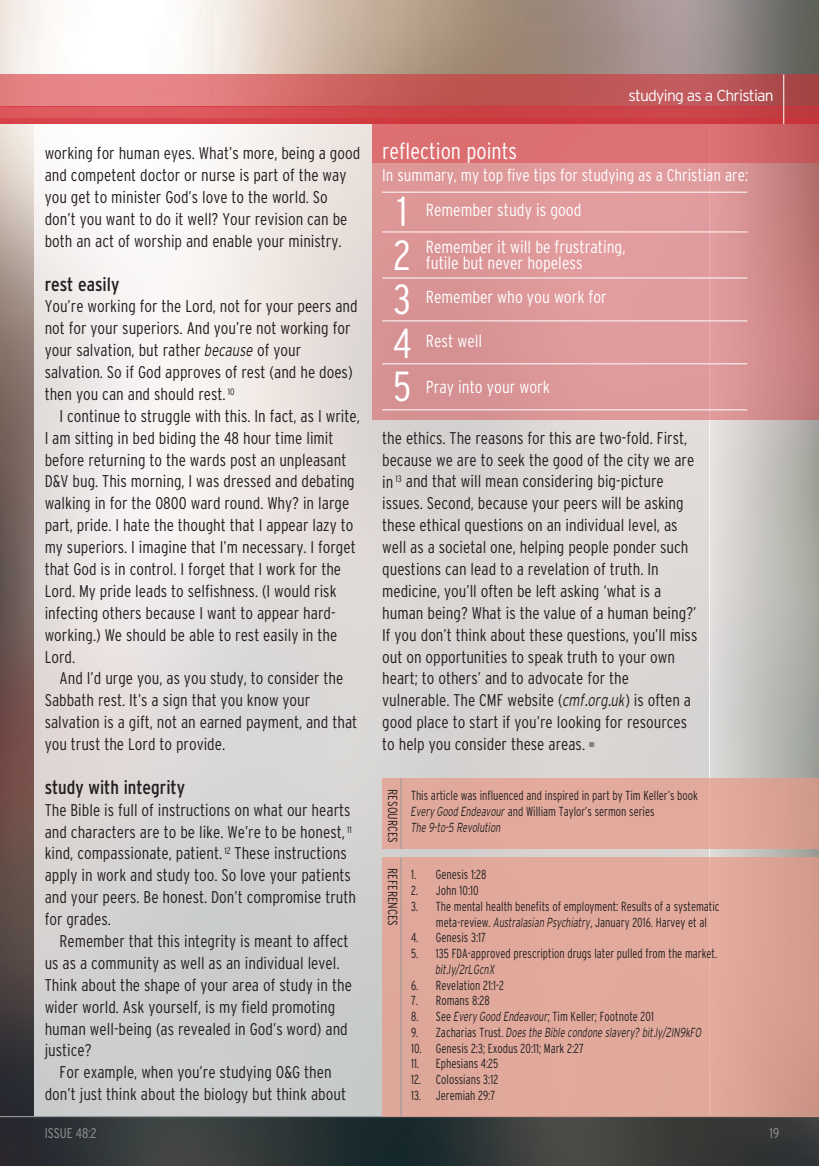
<style>
.page{position:relative;width:819px;height:1166px;background:#fff}
.page>*{position:absolute;margin:0;border:0;box-sizing:border-box;transform-origin:0 0}
.t1{font:300 condensed 42px/43.8px "Interstate";color:#fff;text-align:justify}
.t2{font:300 condensed 22.75px "Interstate";color:#fff}
.t3{font:condensed 19.25px "Interstate";color:#231f20}
.t4{font:300 condensed 17.5px/16.6px "Interstate";color:#fff}
.t5{font:300 condensed 16.97px/21.9px "Interstate";color:#231f20}
.t6{font:300 condensed 16.97px "Interstate";color:#fff}
.t7{font:300 15.75px "Interstate";letter-spacing:-.05em;color:#fff}
.t8{font:300 condensed 14px "Interstate";color:#939598}
.t9{font:300 condensed 13.12px/15.8px "Interstate";color:#231f20;scale:.9 1}
.t10{font:italic 300 13.12px "Interstate";color:#231f20;scale:.69 1}
.t11{font:300 condensed 13.12px "Interstate";color:#231f20}
.t12{font:7px "Zapf Dingbats ITC";color:#808285}
.s1{font-style:italic;font-stretch:normal}
.s2{font-style:normal;font-stretch:condensed}
</style>
<div class="page">
<img style="left:0;top:0;width:819px;height:1166px">
<div style="left:35px;top:124px;width:674px;height:992px;background:#fff;opacity:.75"></div>
<div style="left:709px;top:124px;width:110px;height:992px;background:linear-gradient(to right,#e4e0df,#a2a39d)"></div>
<hr style="left:0;top:1116px;width:819px;height:1px;background:#939598">
<div style="left:0;top:74px;width:819px;height:33px;background:#d73037;opacity:.25"></div>
<div style="left:0;top:107px;width:819px;height:17px;background:#d73037;opacity:.4"></div>
<div style="left:0;top:119px;width:819px;height:5px;background:#d73037;opacity:.15"></div>
<hr style="left:0;top:74px;width:1px;height:33px;background:#e07c7d">
<svg style="left:0;top:107px;width:1px;height:17px"></svg>
<div style="left:382px;top:857px;width:437px;height:259px;background:#e89986;opacity:.7"></div>
<hr style="left:400px;top:857px;width:1px;height:259px;background:#939598">
<div style="left:382px;top:778px;width:437px;height:71px;background:#e89986;opacity:.7"></div>
<hr style="left:400px;top:778px;width:1px;height:71px;background:#939598">
<div style="left:372px;top:124px;width:447px;height:296px;background:#d73037;opacity:.4"></div>
<div style="left:372px;top:124px;width:447px;height:39px;background:#d73037;opacity:.4"></div>
<hr style="left:783px;top:74px;width:1px;height:50px;background:#fff">
<hr style="left:382px;top:231px;width:365px;height:1px;background:#fff">
<hr style="left:382px;top:277px;width:365px;height:1px;background:#fff">
<hr style="left:382px;top:320px;width:365px;height:1px;background:#fff">
<hr style="left:382px;top:363px;width:365px;height:1px;background:#fff">
<hr style="left:382px;top:409px;width:365px;height:1px;background:#fff">
<hr style="left:382px;top:192px;width:365px;height:1px;background:#fff">
<p class="t5" style="left:45px;top:142px;width:317px">working for human eyes. What’s more, being a good and competent doctor or nurse is part of the way you get to minister God’s love to the world. So don’t you want to do it well? Your revision can be both an act of worship and enable your ministry.</p>
<p class="t3" style="left:45px;top:273px;width:76px">rest easily</p>
<p class="t5" style="left:45px;top:296px;width:314px">You’re working for the lord, not for your peers and not for your superiors. and you’re not working for your salvation, but rather <span class="s1">because</span> of your salvation. So if God approves of rest (and he does) then you can and should rest. <sup>10</sup></p>
<p class="t5" style="left:45px;top:405px;width:316px;text-indent:15px">I continue to struggle with this. In fact, as I write, I am sitting in bed biding the 48 hour time limit before returning to the wards post an unpleasant d&amp;V bug. this morning, I was dressed and debating walking in for the 0800 ward round. Why? in large part, pride. I hate the thought that I appear lazy to my superiors. I imagine that I’m necessary. I forget that God is in control. I forget that I work for the lord. My pride leads to selfishness. (I would risk infecting others because I want to appear hard&shy;working.) We should be able to rest easily in the lord.</p>
<p class="t5" style="left:45px;top:668px;width:314px;text-indent:15px">and I’d urge you, as you study, to consider the Sabbath rest. It’s a sign that you know your salvation is a gift, not an earned payment, and that you trust the lord to provide.</p>
<p class="t3" style="left:45px;top:776px;width:142px">study with integrity</p>
<p class="t5" style="left:45px;top:799px;width:313px">the Bible is full of instructions on what our hearts and characters are to be like. We’re to be honest, <sup>11 </sup>kind, compassionate, patient. <sup>12</sup> these instructions apply in work and study too. So love your patients and your peers. Be honest. don’t compromise truth for grades.</p>
<p class="t5" style="left:45px;top:930px;width:309px;text-indent:15px">remember that this integrity is meant to affect us as a community as well as an individual level. think about the shape of your area of study in the wider world. ask yourself, is my field promoting human well-being (as revealed in God’s word) and justice?</p>
<p class="t5" style="left:45px;top:1061px;width:303px;text-align:center">For example, when you’re studying O&amp;G then don’t just think about the biology but think about</p>
<p class="t7" style="left:628px;top:86px;width:147px">studying as a Christian</p>
<h2 class="t2" style="left:382px;top:138px;width:136px">reflection points</h2>
<p class="t6" style="left:382px;top:165px;width:367px">In summary, my top five tips for studying as a christian are:</p>
<h1 class="t1" style="left:393px;top:190px;width:20px">1<br>2<br>3<br>4<br>5</h1>
<p class="t4" style="left:426px;top:202px;width:157px">remember study is good</p>
<p class="t4" style="left:426px;top:238px;width:201px">remember it will be frustrating, futile but never hopeless</p>
<p class="t4" style="left:426px;top:288px;width:182px">remember who you work for</p>
<p class="t4" style="left:426px;top:333px;width:58px">rest well</p>
<p class="t4" style="left:426px;top:379px;width:126px">pray into your work</p>
<p class="t5" style="left:382px;top:427px;width:317px">the ethics. the reasons for this are two-fold. First, because we are to seek the good of the city we are in <sup>13</sup> and that will mean considering big-picture issues. Second, because your peers will be asking these ethical questions on an individual level, as well as a societal one, helping people ponder such questions can lead to a revelation of truth. In medicine, you’ll often be left asking ‘what is a human being? What is the value of a human being?’ If you don’t think about these questions, you’ll miss out on opportunities to speak truth to your own heart; to others’ and to advocate for the vulnerable. the cMF website (<span class="s1">cmf.org.uk</span>) is often a good place to start if you’re looking for resources to help you consider these areas.</p>
<p class="t12" style="left:589px;top:740px;width:7px">■</p>
<p class="t11" style="left:400px;top:789px;width:55px;rotate:90deg">rESOUrcES</p>
<p class="t11" style="left:400px;top:868px;width:59px;rotate:90deg">rEFErEncES</p>
<p class="t9" style="left:411px;top:788px;width:320px">this article was influenced and inspired in part by tim Keller’s book<br><span class="s1">Every Good Endeavour</span> and William taylor’s sermon series<br><span class="s1">The 9-to-5 Revolution</span></p>
<p class="t9" style="left:411px;top:867px;width:85px">1. Genesis 1:28</p>
<p class="t9" style="left:411px;top:882px;width:76px">2. John 10:10</p>
<p class="t9" style="left:436px;top:898px;width:317px;text-indent:-25px">3. the mental health benefits of employment: results of a systematic meta-review. <span class="s1">Australasian Psychiatry</span>, January 2016. Harvey et al</p>
<p class="t9" style="left:411px;top:930px;width:85px">4. Genesis 3:17</p>
<p class="t9" style="left:411px;top:945px;width:342px">5. 135 Fda-approved prescription drugs later pulled from the market.</p>
<p class="t10" style="left:436px;top:961px;width:87px">bit.ly/2rLGcnX</p>
<p class="t9" style="left:411px;top:977px;width:105px">6. revelation 21:1-2</p>
<p class="t9" style="left:411px;top:993px;width:89px">7. romans 8:28</p>
<p class="t9" style="left:411px;top:1008px;width:271px">8. See <span class="s1">Every Good Endeavour</span>; tim Keller; Footnote 201</p>
<p class="t10" style="left:411px;top:1024px;width:423px"><span class="s2">9. Zacharias trust.</span> Does the Bible condone slavery? bit.ly/2IN9kFO</p>
<p class="t9" style="left:411px;top:1040px;width:193px">10. Genesis 2:3; Exodus 20:11; Mark 2:27</p>
<p class="t9" style="left:411px;top:1056px;width:98px">11. Ephesians 4:25</p>
<p class="t9" style="left:411px;top:1071px;width:98px">12. colossians 3:12</p>
<p class="t9" style="left:411px;top:1087px;width:95px">13. Jeremiah 29:7</p>
<p class="t8" style="left:45px;top:1124px;width:54px">ISSUE 48:2</p>
<p class="t8" style="left:769px;top:1124px;width:11px">19</p>
</div>
